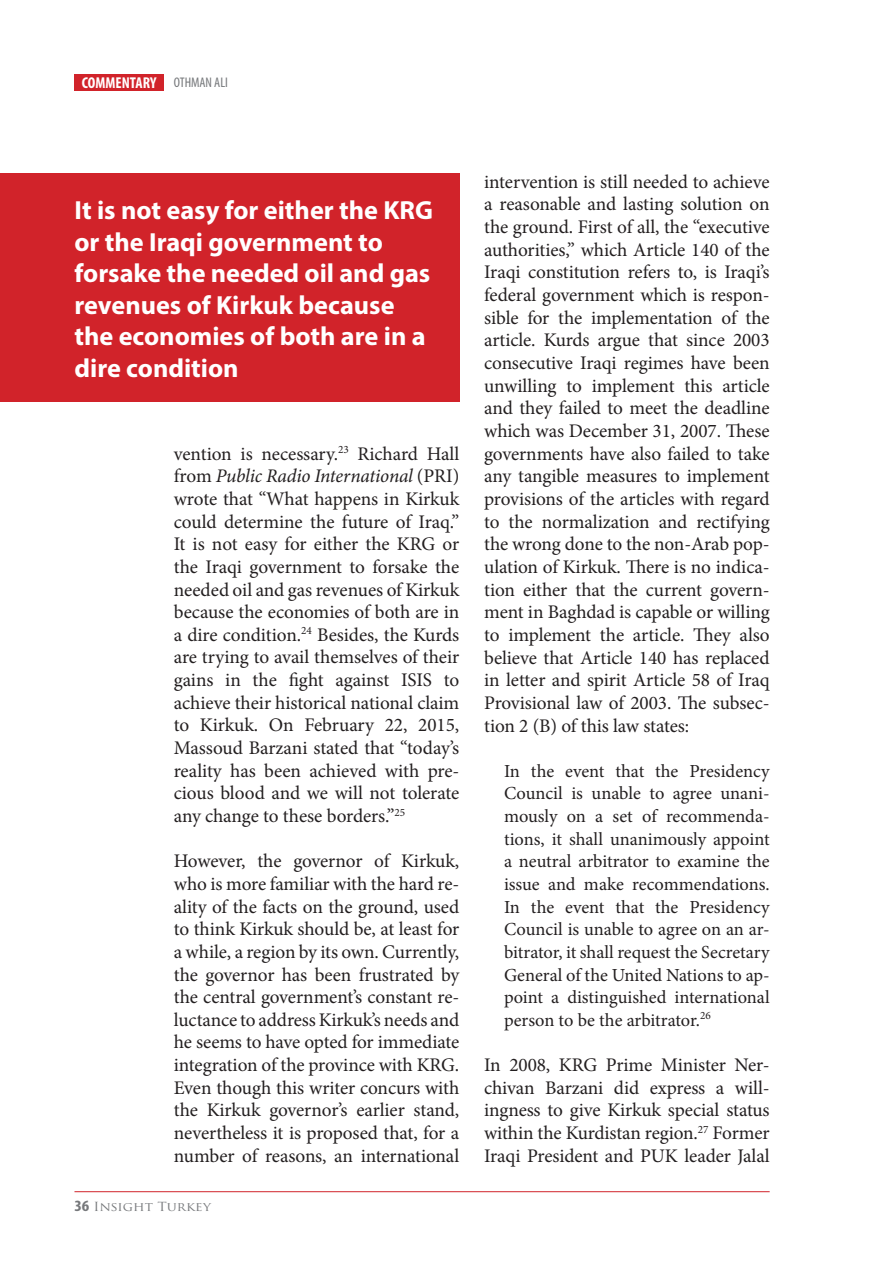
<style>
.page{position:relative;width:869px;height:1261px;background:#fff}
.page>*{position:absolute;margin:0;border:0;box-sizing:border-box;transform-origin:0 0}
.t1{font:700 26.25px/31.5px "Myriad Pro";color:#fff}
.t2{font:19.25px/22.6px "Minion Pro";letter-spacing:-.005em;color:#231f20;text-align:justify}
.t3{font:18.38px/22.6px "Minion Pro";letter-spacing:-.005em;color:#231f20;text-align:justify}
.t4{font:700 condensed 15.75px "Myriad Pro";color:#fff}
.t5{font:12.25px "Trajan Pro";color:#76787b;scale:1.11 1}
.s1{font-weight:400;font-size:14px;color:#76787b}
.s2{font-style:italic}
.s3{font-family:"Myriad Pro";font-weight:700;font-stretch:condensed;font-size:15.75px}
</style>
<div class="page">
<div style="left:74px;top:74px;width:90px;height:17px;background:#d1232a"></div>
<hr style="left:74px;top:1190px;width:695px;height:1px;background:#d1232a">
<div style="left:0;top:174px;width:459px;height:228px;background:#d1232a"></div>
<p class="t4" style="left:82px;top:73px;width:147px">COMMENTARY <span class="s1">OTHMAN ALI</span></p>
<h1 class="t1" style="left:74px;top:193px;width:360px">It is not easy for either the KRG or the Iraqi government to forsake the needed oil and gas revenues of Kirkuk because the economies of both are in a dire condition</h1>
<p class="t2" style="left:174px;top:442px;width:287px">vention is necessary.<sup>23</sup> Richard Hall from <span class="s2">Public Radio International</span> (PRI) wrote that “What happens in Kirkuk could determine the future of Iraq.” It is not easy for either the KRG or the Iraqi government to forsake the needed oil and gas revenues of Kirkuk because the economies of both are in a dire condition.<sup>24</sup> Besides, the Kurds are trying to avail themselves of their gains in the fight against ISIS to achieve their historical national claim to Kirkuk. On February 22, 2015, Massoud Barzani stated that “today’s reality has been achieved with pre&shy;cious blood and we will not tolerate any change to these borders.”<sup>25</sup></p>
<p class="t2" style="left:174px;top:849px;width:287px">However, the governor of Kirkuk, who is more familiar with the hard re&shy;ality of the facts on the ground, used to think Kirkuk should be, at least for a while, a region by its own. Currently, the governor has been frustrated by the central government’s constant re&shy;luctance to address Kirkuk’s needs and he seems to have opted for immediate integration of the province with KRG.<br>Even though this writer concurs with the Kirkuk governor’s earlier stand, nevertheless it is proposed that, for a number of reasons, an international</p>
<p class="t5" style="left:74px;top:1198px;width:124px"><span class="s3">36</span> Insight Turkey</p>
<p class="t2" style="left:484px;top:170px;width:287px">intervention is still needed to achieve a reasonable and lasting solution on the ground. First of all, the “executive authorities,” which Article 140 of the Iraqi constitution refers to, is Iraqi’s federal government which is respon&shy;sible for the implementation of the article. Kurds argue that since 2003 consecutive Iraqi regimes have been unwilling to implement this article and they failed to meet the deadline which was December 31, 2007. These governments have also failed to take any tangible measures to implement provisions of the articles with regard to the normalization and rectifying the wrong done to the non-Arab pop&shy;ulation of Kirkuk. There is no indica&shy;tion either that the current govern&shy;ment in Baghdad is capable or willing to implement the article. They also believe that Article 140 has replaced in letter and spirit Article 58 of Iraq Provisional law of 2003. The subsec&shy;tion 2 (B) of this law states:</p>
<p class="t3" style="left:504px;top:759px;width:267px">In the event that the Presidency Council is unable to agree unani&shy;mously on a set of recommenda&shy;tions, it shall unanimously appoint a neutral arbitrator to examine the issue and make recommendations.<br>In the event that the Presidency Council is unable to agree on an ar&shy;bitrator, it shall request the Secretary General of the United Nations to ap&shy;point a distinguished international person to be the arbitrator.<sup>26</sup></p>
<p class="t2" style="left:484px;top:1053px;width:287px">In 2008, KRG Prime Minister Ner&shy;chivan Barzani did express a will&shy;ingness to give Kirkuk special status within the Kurdistan region.<sup>27</sup> Former Iraqi President and PUK leader Jalal</p>
</div>
